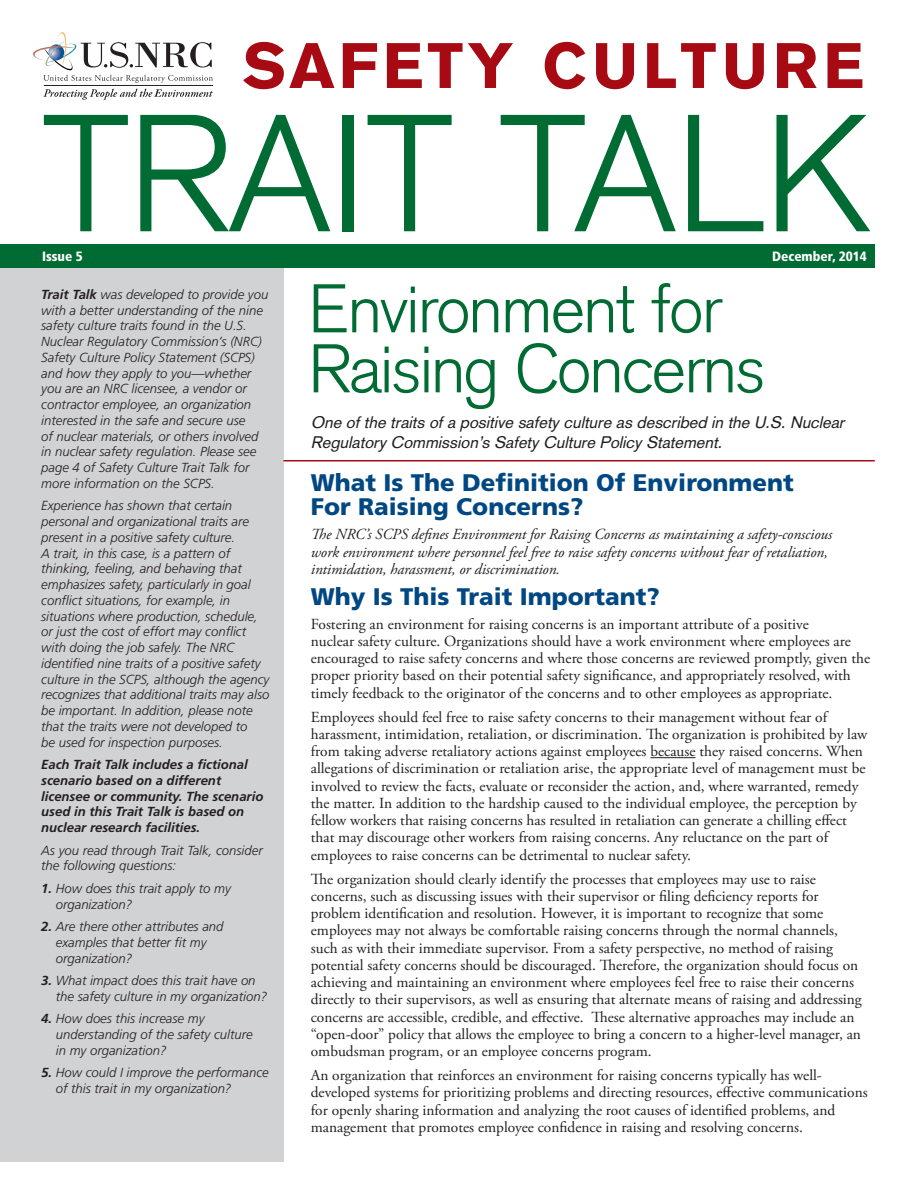
<style>
.page{position:relative;width:918px;height:1188px;background:#fff}
.page>*{position:absolute;margin:0;border:0;box-sizing:border-box;transform-origin:0 0}
.t1{font:300 163.5px "Akzidenz Grotesk";color:#006b32}
.t2{font:300 67.5px/60px "Akzidenz Grotesk";letter-spacing:-.02em;color:#006b32}
.t3{font:900 63px "Akzidenz Grotesk";letter-spacing:.07em;color:#a70a12}
.head_2{font:900 24px/24px "Frutiger LT Std";color:#014882}
.t4{font:italic 16.5px/19.8px "Akzidenz Grotesk";color:#231f20}
.t5{font:15.3px/17.2px "Adobe Garamond Pro";color:#231f20}
.t6{font:italic 15.3px/17.2px "Adobe Garamond Pro";letter-spacing:-.005em;color:#231f20}
.t7{font:900 condensed 13.5px "Frutiger LT Std";color:#fff}
.t8{font:italic 300 13.2px/15.8px "Frutiger LT Std";color:#231f20}
.t9{font:italic 700 13.2px/15.8px "Frutiger LT Std";color:#231f20}
.s1{font-weight:700}
</style>
<div class="page">
<div style="left:0;top:265px;width:284px;height:897px;background:#d1d2d4"></div>
<hr style="left:44px;top:85px;width:169px;height:1px;background:#231f20">
<svg style="left:33px;top:32px;width:180px;height:51px"></svg>
<svg style="left:43px;top:89px;width:170px;height:11px"></svg>
<hr style="left:650px;top:757px;width:46px;height:1px;background:#231f20">
<div style="left:0;top:244px;width:875px;height:24px;background:#006b32"></div>
<hr style="left:284px;top:460px;width:591px;height:1px;background:#a70a12">
<p class="t3" style="left:243px;top:28px;width:622px">SAFETY CULTURE</p>
<p class="t1" style="left:42px;top:79px;width:828px">TRAIT TALK</p>
<p class="t7" style="left:42px;top:248px;width:42px">Issue 5</p>
<p class="t7" style="left:772px;top:248px;width:96px">December, 2014</p>
<p class="t8" style="left:41px;top:287px;width:229px"><span class="s1">Trait Talk</span> was developed to provide you with a better understanding of the nine safety culture traits found in the U.S.<br>Nuclear Regulatory Commission’s (NRC)<br>Safety Culture Policy Statement (SCPS) and how they apply to you—whether you are an NRC licensee, a vendor or contractor employee, an organization interested in the safe and secure use<br>of nuclear materials, or others involved in nuclear safety regulation. Please see page 4 of Safety Culture Trait Talk for more information on the SCPS.</p>
<p class="t8" style="left:41px;top:498px;width:230px">Experience has shown that certain personal and organizational traits are present in a positive safety culture.<br>A trait, in this case, is a pattern of thinking, feeling, and behaving that emphasizes safety, particularly in goal conflict situations, for example, in situations where production, schedule, or just the cost of effort may conflict with doing the job safely. The NRC identified nine traits of a positive safety culture in the SCPS, although the agency recognizes that additional traits may also be important. In addition, please note that the traits were not developed to<br>be used for inspection purposes.</p>
<p class="t9" style="left:41px;top:757px;width:224px">Each Trait Talk includes a fictional scenario based on a different licensee or community. The scenario used in this Trait Talk is based on nuclear research facilities.</p>
<p class="t8" style="left:41px;top:842px;width:223px">As you read through Trait Talk, consider the following questions:</p>
<p class="t8" style="left:56px;top:881px;width:177px;text-indent:-15px"><span class="s1">1.</span> How does this trait apply to my organization?</p>
<p class="t8" style="left:56px;top:919px;width:169px;text-indent:-15px"><span class="s1">2.</span> Are there other attributes and examples that better fit my organization?</p>
<p class="t8" style="left:56px;top:973px;width:213px;text-indent:-15px"><span class="s1">3.</span> What impact does this trait have on the safety culture in my organization?</p>
<p class="t8" style="left:56px;top:1011px;width:198px;text-indent:-15px"><span class="s1">4.</span> How does this increase my understanding of the safety culture in my organization?</p>
<p class="t8" style="left:56px;top:1065px;width:214px;text-indent:-15px"><span class="s1">5.</span> How could I improve the performance of this trait in my organization?</p>
<p class="t2" style="left:309px;top:279px;width:458px">Environment for<br>Raising Concerns</p>
<p class="t4" style="left:311px;top:412px;width:539px">One ofthe traits ofa positive safetyculture as described in the U.S.Nuclear<br>RegulatoryCommission’s SafetyCulture PolicyStatement.</p>
<p class="head_2" style="left:311px;top:471px;width:485px">What Is The Definition Of Environment<br>For Raising Concerns?</p>
<p class="t6" style="left:311px;top:526px;width:523px">The NRC’s SCPS defines Environment for Raising Concerns as maintaining a safety-conscious work environment where personnel feel free to raise safety concerns without fear of retaliation, intimidation, harassment, or discrimination.</p>
<p class="head_2" style="left:311px;top:584px;width:351px">Why Is This Trait Important?</p>
<p class="t5" style="left:311px;top:616px;width:561px">Fostering an environment for raising concerns is an important attribute of a positive<br>nuclear safety culture. Organizations should have a work environment where employees are encouraged to raise safety concerns and where those concerns are reviewed promptly, given the proper priority based on their potential safety significance, and appropriately resolved, with timely feedback to the originator of the concerns and to other employees as appropriate.</p>
<p class="t5" style="left:311px;top:709px;width:558px">Employees should feel free to raise safety concerns to their management without fear of harassment, intimidation, retaliation, or discrimination. The organization is prohibited by law from taking adverse retaliatory actions against employees because they raised concerns. When allegations of discrimination or retaliation arise, the appropriate level of management must be involved to review the facts, evaluate or reconsider the action, and, where warranted, remedy the matter. In addition to the hardship caused to the individual employee, the perception by fellow workers that raising concerns has resulted in retaliation can generate a chilling effect that may discourage other workers from raising concerns. Any reluctance on the part of employees to raise concerns can be detrimental to nuclear safety.</p>
<p class="t5" style="left:311px;top:871px;width:553px">The organization should clearly identify the processes that employees may use to raise concerns, such as discussing issues with their supervisor or filing deficiency reports for problem identification and resolution. However, it is important to recognize that some employees may not always be comfortable raising concerns through the normal channels, such as with their immediate supervisor. From a safety perspective, no method of raising potential safety concerns should be discouraged. Therefore, the organization should focus on achieving and maintaining an environment where employees feel free to raise their concerns directly to their supervisors, as well as ensuring that alternate means of raising and addressing concerns are accessible, credible, and effective. These alternative approaches may include an “open-door” policy that allows the employee to bring a concern to a higher-level manager, an ombudsman program, or an employee concerns program.</p>
<p class="t5" style="left:311px;top:1067px;width:558px">An organization that reinforces an environment for raising concerns typically has well&shy;developed systems for prioritizing problems and directing resources, effective communications for openly sharing information and analyzing the root causes of identified problems, and management that promotes employee confidence in raising and resolving concerns.</p>
</div>
